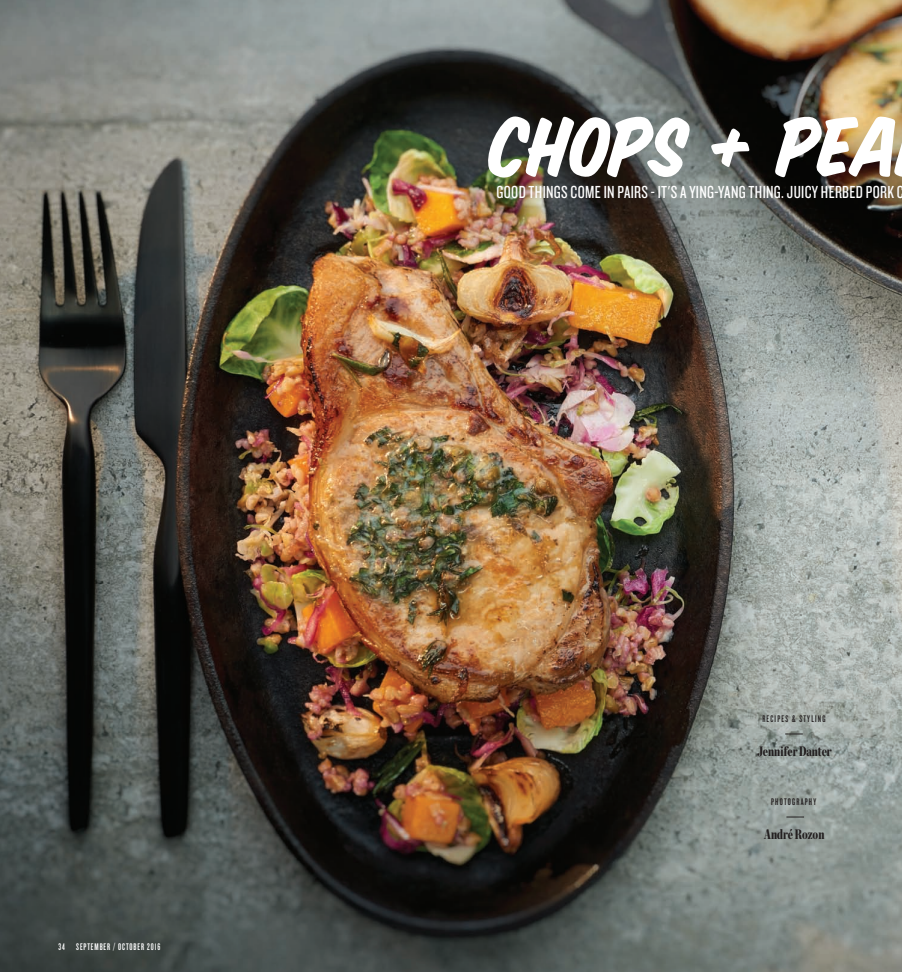
<style>
.page{position:relative;width:902px;height:972px;background:#fff}
.page>*{position:absolute;margin:0;border:0;box-sizing:border-box;transform-origin:0 0}
.t1{font:91.25px "Sign Painter House Slant";letter-spacing:-.01em;color:#fff}
.t2{font:18.12px "Knockout 28 Junior Feathrwt";letter-spacing:.02em;color:#fff}
.t3{font:900 13.75px "Chronicle Disp Comp";color:#231f20}
.t4{font:10px "Knockout 47 Bantamweight";letter-spacing:.12em;color:#231f20}
.t5{font:10px "Knockout 47 Bantamweight";letter-spacing:.09em;color:#fff}
</style>
<div class="page">
<img style="left:0;top:0;width:902px;height:972px">
<svg style="left:785px;top:733px;width:18px;height:1px"></svg>
<svg style="left:786px;top:816px;width:18px;height:1px"></svg>
<p class="t5" style="left:59px;top:943px;width:103px">34 SEPTEMBER / OCTOBER 2016</p>
<h1 class="t1" style="left:489px;top:90px;width:409px">CHOPS + PEA</h1>
<p class="t2" style="left:496px;top:186px;width:409px">GOOD THINGS COME IN PAIRS - IT'S A YING-YANG THING. JUICY HERBED PORK C</p>
<p class="t4" style="left:762px;top:715px;width:64px">RECIPES &amp; STYLING</p>
<p class="t3" style="left:757px;top:746px;width:76px">Jennifer Danter</p>
<p class="t4" style="left:771px;top:798px;width:47px">PHOTOGRAPHY</p>
<p class="t3" style="left:764px;top:829px;width:62px">André Rozon</p>
</div>
